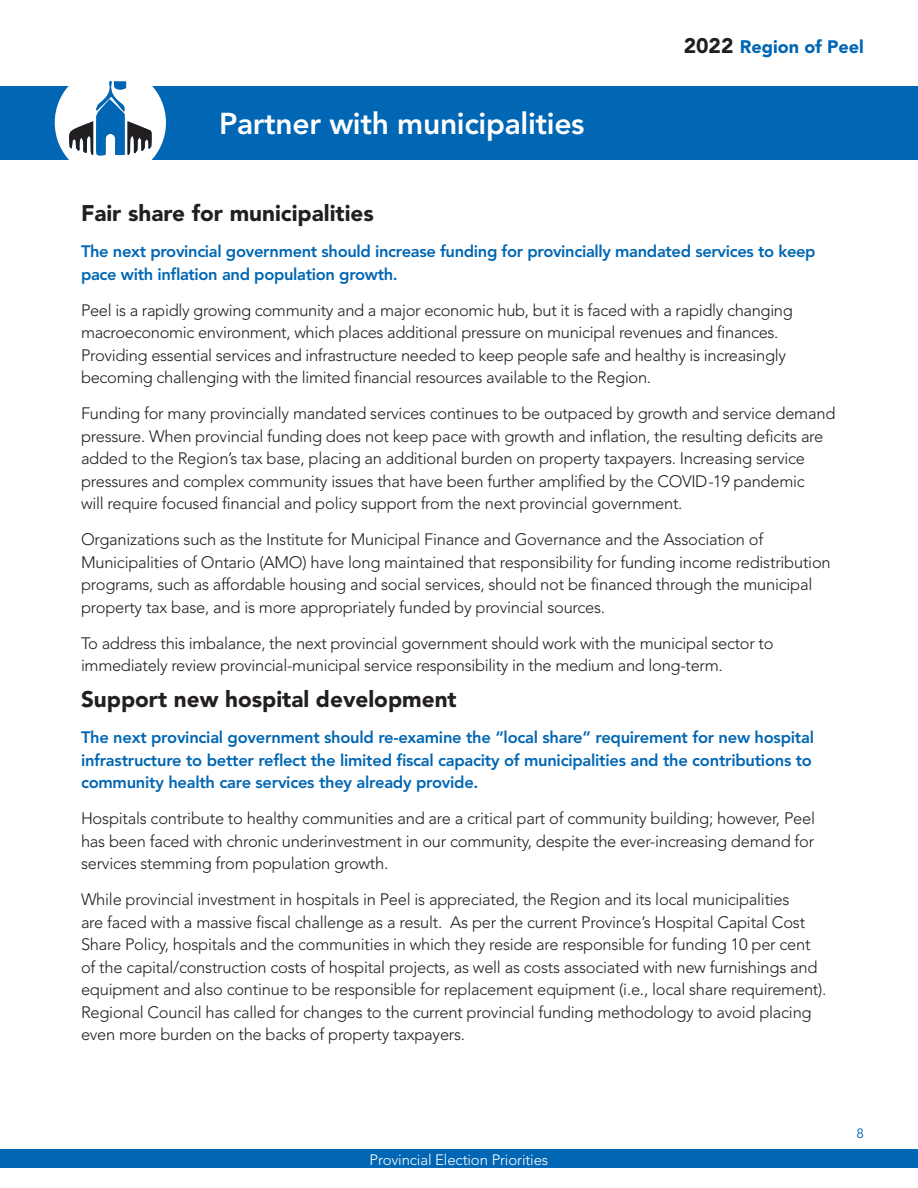
<style>
.page{position:relative;width:918px;height:1188px;background:#fff}
.page>*{position:absolute;margin:0;border:0;box-sizing:border-box;transform-origin:0 0}
.t1{font:800 30px "Avenir LT Std";letter-spacing:-.01em;color:#fff}
.BODY{font:900 22.5px "Avenir LT Std";color:#231f20}
.t2{font:900 18px "Avenir LT Std";color:#0166b3}
.BODY-2{font:300 16.5px/22.5px "Avenir LT Std";letter-spacing:-.015em;color:#231f20}
.BODY-3{font:800 16.5px/22.5px "Avenir LT Std";letter-spacing:-.015em;color:#0166b3}
.t3{font:300 15px "Avenir LT Std";letter-spacing:-.01em;color:#fff}
.t4{font:13.5px "Avenir LT Std";color:#0166b3}
.s1{font-size:21px;color:#231f20}
</style>
<div class="page">
<div style="left:0;top:1149px;width:918px;height:19px;background:#0166b3"></div>
<div style="left:0;top:86px;width:918px;height:73px;background:#0166b3"></div>
<div style="left:55px;top:67px;width:111px;height:111px;background:#fff;border-radius:50%"></div>
<svg style="left:68px;top:81px;width:84px;height:75px"></svg>
<div style="left:104px;top:108px;width:13px;height:13px;background:#0166b3;border-radius:50%"></div>
<h3 class="t1" style="left:219px;top:106px;width:367px">Partner with municipalities</h3>
<p class="t2" style="left:684px;top:36px;width:182px"><span class="s1">2022</span> Region of Peel</p>
<p class="BODY" style="left:81px;top:200px;width:294px">Fair share for municipalities</p>
<p class="BODY-3" style="left:81px;top:240px;width:736px">The next provincial government should increase funding for provincially mandated services to keep pace with inflation and population growth.</p>
<p class="BODY-2" style="left:81px;top:299px;width:713px">Peel is a rapidly growing community and a major economic hub, but it is faced with a rapidly changing macroeconomic environment, which places additional pressure on municipal revenues and finances.<br>Providing essential services and infrastructure needed to keep people safe and healthy is increasingly becoming challenging with the limited financial resources available to the Region.</p>
<p class="BODY-2" style="left:81px;top:403px;width:756px">Funding for many provincially mandated services continues to be outpaced by growth and service demand pressure. When provincial funding does not keep pace with growth and inflation, the resulting deficits are added to the Region’s tax base, placing an additional burden on property taxpayers. Increasing service pressures and complex community issues that have been further amplified by the COVID-19 pandemic<br>will require focused financial and policy support from the next provincial government.</p>
<p class="BODY-2" style="left:81px;top:529px;width:751px">Organizations such as the Institute for Municipal Finance and Governance and the Association of Municipalities of Ontario (AMO) have long maintained that responsibility for funding income redistribution programs, such as affordable housing and social services, should not be financed through the municipal property tax base, and is more appropriately funded by provincial sources.</p>
<p class="BODY-2" style="left:81px;top:632px;width:694px">To address this imbalance, the next provincial government should work with the municipal sector to immediately review provincial-municipal service responsibility in the medium and long-term.</p>
<p class="BODY" style="left:81px;top:686px;width:377px">Support new hospital development</p>
<p class="BODY-3" style="left:81px;top:726px;width:734px">The next provincial government should re-examine the “local share” requirement for new hospital infrastructure to better reflect the limited fiscal capacity of municipalities and the contributions to community health care services they already provide.</p>
<p class="BODY-2" style="left:81px;top:808px;width:736px;text-align:justify">Hospitals contribute to healthy communities and are a critical part of community building; however, Peel has been faced with chronic underinvestment in our community, despite the ever-increasing demand for services stemming from population growth.</p>
<p class="BODY-2" style="left:81px;top:889px;width:747px">While provincial investment in hospitals in Peel is appreciated, the Region and its local municipalities<br>are faced with a massive fiscal challenge as a result. As per the current Province’s Hospital Capital Cost Share Policy, hospitals and the communities in which they reside are responsible for funding 10 per cent of the capital/construction costs of hospital projects, as well as costs associated with new furnishings and equipment and also continue to be responsible for replacement equipment (i.e., local share requirement).<br>Regional Council has called for changes to the current provincial funding methodology to avoid placing even more burden on the backs of property taxpayers.</p>
<p class="t3" style="left:370px;top:1151px;width:180px">Provincial Election Priorities</p>
<p class="t4" style="left:856px;top:1125px;width:9px">8</p>
</div>
